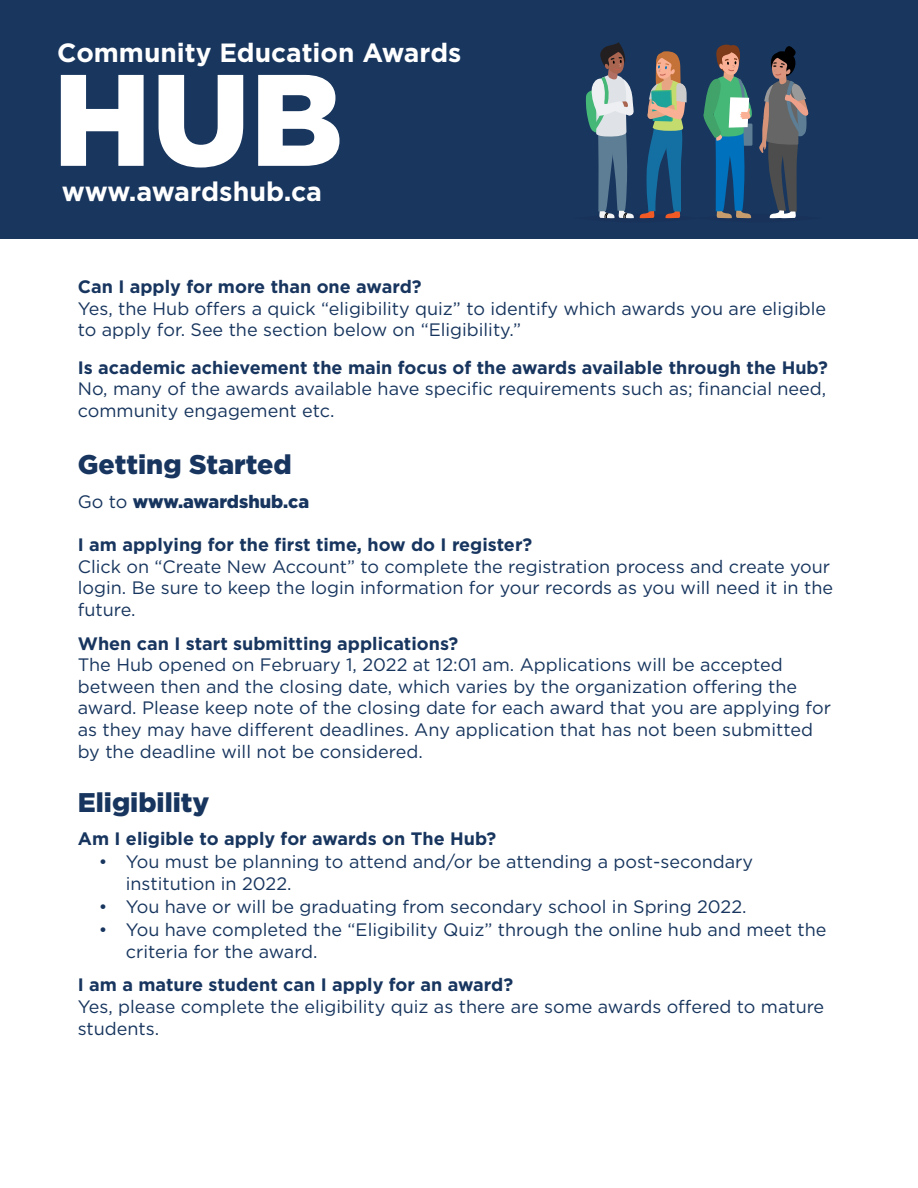
<style>
.page{position:relative;width:918px;height:1188px;background:#fff}
.page>*{position:absolute;margin:0;border:0;box-sizing:border-box;transform-origin:0 0}
.t1{font:900 129.9px "Gotham HTF";color:#fff}
.t2{font:900 27px "Gotham HTF";color:#17355e}
.t3{font:700 26.85px "Gotham HTF";color:#fff}
.t4{font:700 26.4px "Gotham HTF";color:#fff}
.t5{font:18px/21.6px "Gotham HTF";color:#17355e}
.t6{font:700 18px "Gotham HTF";color:#17355e}
.t7{font:900 18px "Gotham HTF";color:#17355e}
.s1{font-weight:400}
</style>
<div class="page">
<div style="left:0;top:0;width:918px;height:238px;background:#18365e"></div>
<div style="left:574px;top:214px;width:126px;height:8px;background:#18325a;border-radius:50%"></div>
<svg style="left:696px;top:214px;width:126px;height:8px"></svg>
<svg style="left:703px;top:44px;width:49px;height:174px"></svg>
<svg style="left:640px;top:51px;width:47px;height:167px"></svg>
<svg style="left:759px;top:46px;width:50px;height:172px"></svg>
<svg style="left:586px;top:42px;width:48px;height:177px"></svg>
<h3 class="t4" style="left:57px;top:37px;width:406px">Community Education Awards</h3>
<h1 class="t1" style="left:53px;top:45px;width:292px">HUB</h1>
<h3 class="t3" style="left:62px;top:176px;width:262px">www.awardshub.ca</h3>
<p class="t6" style="left:78px;top:276px;width:345px">Can I apply for more than one award?</p>
<p class="t5" style="left:78px;top:297px;width:750px">Yes, the Hub offers a quick “eligibility quiz” to identify which awards you are eligible to apply for. See the section below on “Eligibility.”</p>
<p class="t6" style="left:78px;top:357px;width:752px">Is academic achievement the main focus of the awards available through the Hub?</p>
<p class="t5" style="left:78px;top:378px;width:750px">No, many of the awards available have specific requirements such as; financial need, community engagement etc.</p>
<p class="t2" style="left:78px;top:449px;width:215px">Getting Started</p>
<p class="t7" style="left:78px;top:491px;width:233px"><span class="s1">Go to</span> www.awardshub.ca</p>
<p class="t6" style="left:78px;top:534px;width:456px">I am applying for the first time, how do I register?</p>
<p class="t5" style="left:78px;top:555px;width:757px">Click on “Create New Account” to complete the registration process and create your login. Be sure to keep the login information for your records as you will need it in the future.</p>
<p class="t6" style="left:78px;top:633px;width:382px">When can I start submitting applications?</p>
<p class="t5" style="left:78px;top:654px;width:755px">The Hub opened on February 1, 2022 at 12:01 am. Applications will be accepted between then and the closing date, which varies by the organization offering the award. Please keep note of the closing date for each award that you are applying for as they may have different deadlines. Any application that has not been submitted by the deadline will not be considered.</p>
<p class="t2" style="left:78px;top:786px;width:133px">Eligibility</p>
<p class="t6" style="left:78px;top:828px;width:420px">Am I eligible to apply for awards on The Hub?</p>
<p class="t5" style="left:126px;top:851px;width:629px;text-indent:-27px">• You must be planning to attend and/or be attending a post-secondary institution in 2022.</p>
<p class="t5" style="left:99px;top:896px;width:649px">• You have or will be graduating from secondary school in Spring 2022.</p>
<p class="t5" style="left:126px;top:919px;width:702px;text-indent:-27px">• You have completed the “Eligibility Quiz” through the online hub and meet the criteria for the award.</p>
<p class="t6" style="left:78px;top:975px;width:437px">I am a mature student can I apply for an award?</p>
<p class="t5" style="left:78px;top:996px;width:748px">Yes, please complete the eligibility quiz as there are some awards offered to mature students.</p>
</div>
